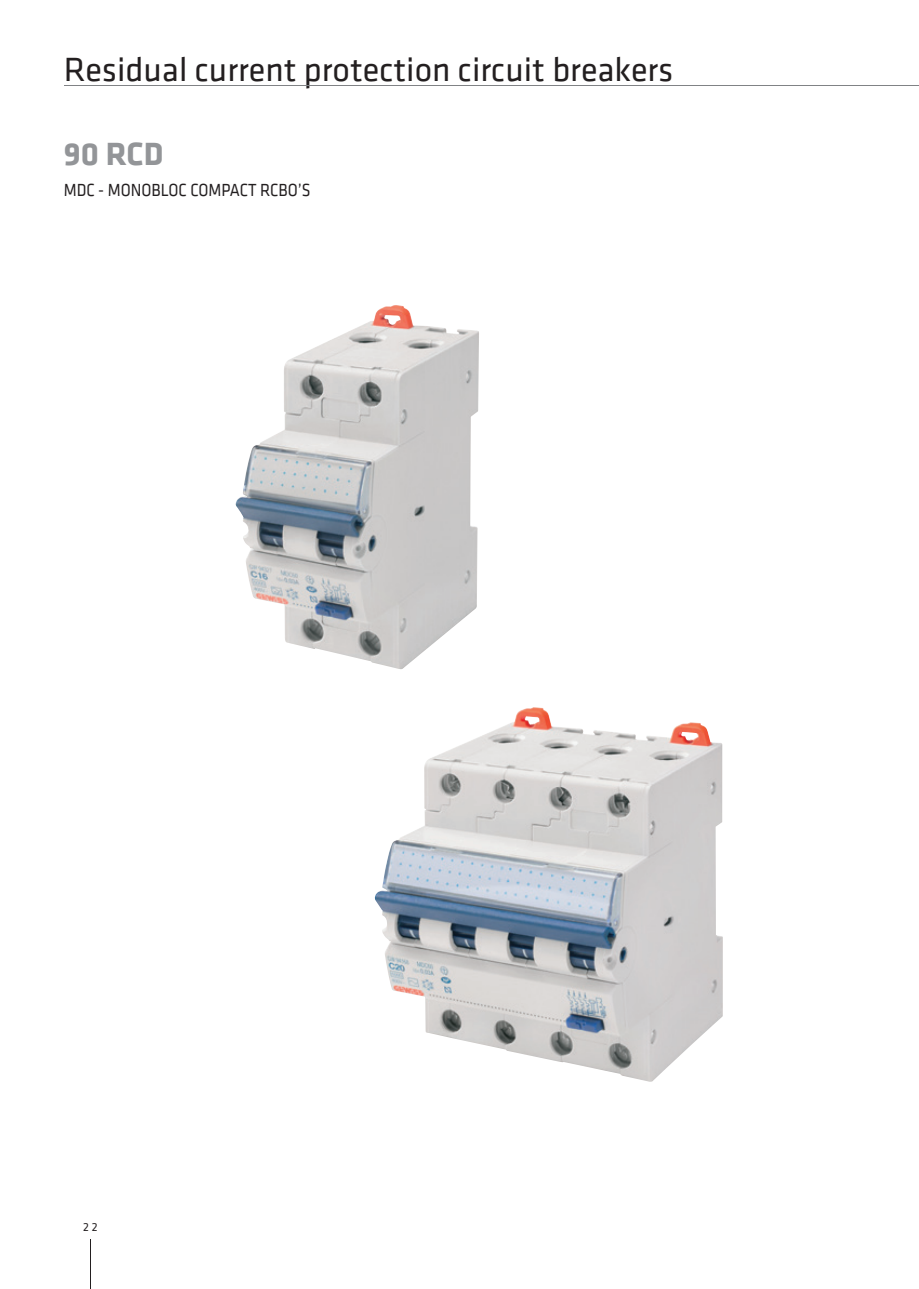
<style>
.page{position:relative;width:919px;height:1289px;background:#fff}
.page>*{position:absolute;margin:0;border:0;box-sizing:border-box;transform-origin:0 0}
.t1{font:34.5px "Klavika";color:#231f20}
.t2{font:700 33px "Klavika";color:#939598}
.t3{font:18px "Klavika";color:#231f20;scale:.9 1}
.t4{font:12px "Klavika";color:#231f20}
</style>
<div class="page">
<img style="left:235px;top:305px;width:244px;height:364px">
<img style="left:374px;top:707px;width:349px;height:374px">
<hr style="left:64px;top:85px;width:842px;height:1px;background:#808285">
<svg style="left:906px;top:85px;width:12px;height:1px"></svg>
<hr style="left:90px;top:1239px;width:1px;height:49px;background:#231f20">
<p class="t1" style="left:64px;top:51px;width:611px">Residual current protection circuit breakers</p>
<p class="t2" style="left:64px;top:136px;width:101px">90 RCD</p>
<p class="t3" style="left:64px;top:181px;width:275px">MDC - MONOBLOC COMPACT RCBO’S</p>
<p class="t4" style="left:83px;top:1220px;width:16px">22</p>
</div>
